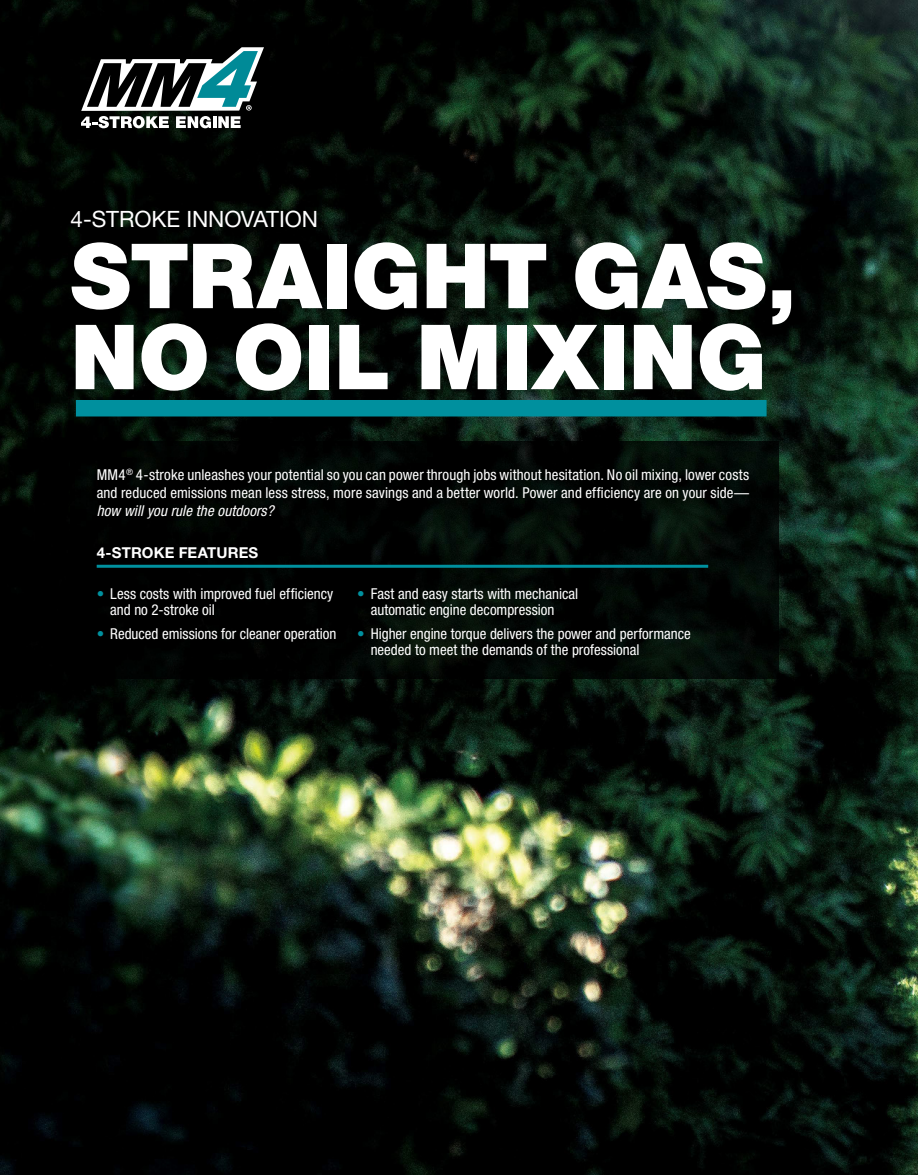
<style>
.page{position:relative;width:918px;height:1175px;background:#fff}
.page>*{position:absolute;margin:0;border:0;box-sizing:border-box;transform-origin:0 0}
.t1{font:900 90px/81px "Helvetica Neue";color:#fff}
.t2{font:22.5px "Helvetica Neue";letter-spacing:-.005em;color:#fff}
.t3{font:condensed 15px/16.5px "Helvetica Neue";letter-spacing:.005em;color:#fff}
.t4{font:italic condensed 15px "Helvetica Neue";letter-spacing:.005em;color:#fff}
.t5{font:700 15px "Helvetica Neue";letter-spacing:.01em;color:#fff}
.s1{color:#00909e}
</style>
<div class="page">
<img style="left:0;top:0;width:918px;height:1174px">
<img style="left:70px;top:441px;width:709px;height:237px">
<div style="left:76px;top:400px;width:691px;height:16px;background:#00909e"></div>
<hr style="left:97px;top:565px;width:611px;height:3px;background:#00909e">
<svg style="left:81px;top:47px;width:183px;height:81px"></svg>
<h2 class="t2" style="left:70px;top:206px;width:249px">4-STROKE INNOVATION</h2>
<h1 class="t1" style="left:70px;top:235px;width:728px">STRAIGHT GAS,<br>NO OIL MIXING</h1>
<p class="t3" style="left:97px;top:466px;width:654px;line-height:18px">MM4<sup>®</sup> 4-stroke unleashes your potential so you can power through jobs without hesitation. No oil mixing, lower costs and reduced emissions mean less stress, more savings and a better world. Power and efficiency are on your side—</p>
<p class="t4" style="left:97px;top:502px;width:179px">how will you rule the outdoors?</p>
<p class="t5" style="left:97px;top:543px;width:163px">4-STROKE FEATURES</p>
<p class="t3" style="left:110px;top:585px;width:224px;text-indent:-14px"><span class="s1">•</span> Less costs with improved fuel efficiency and no 2-stroke oil</p>
<p class="t3" style="left:97px;top:625px;width:241px"><span class="s1">•</span> Reduced emissions for cleaner operation</p>
<p class="t3" style="left:371px;top:585px;width:209px;text-indent:-14px"><span class="s1">•</span> Fast and easy starts with mechanical automatic engine decompression</p>
<p class="t3" style="left:371px;top:625px;width:322px;text-indent:-14px"><span class="s1">•</span> Higher engine torque delivers the power and performance needed to meet the demands of the professional</p>
</div>
